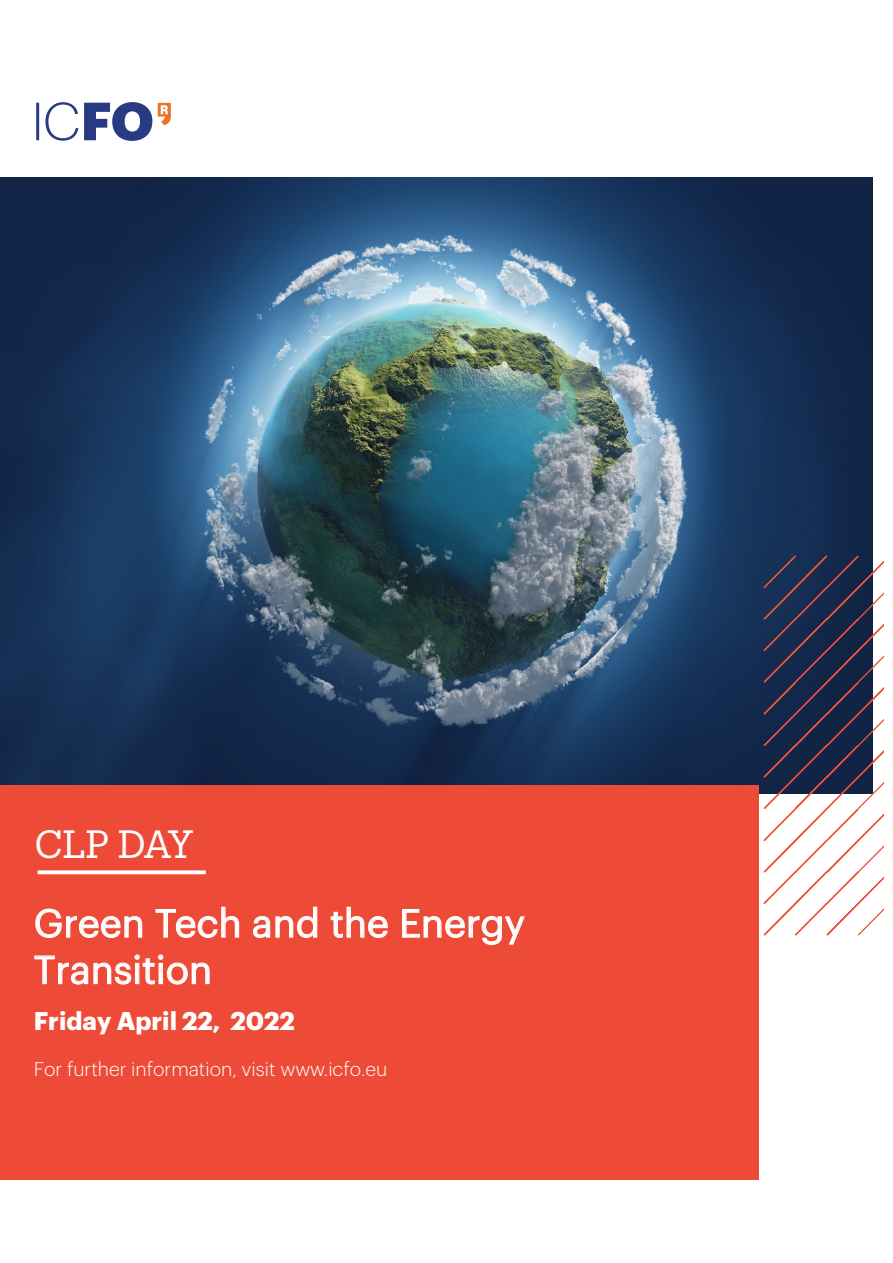
<style>
.page{position:relative;width:893px;height:1263px;background:#fff}
.page>*{position:absolute;margin:0;border:0;box-sizing:border-box;transform-origin:0 0}
.t1{font:38.55px/79.1px "Graphik";color:#fff}
.t2{font:700 25.05px "Graphik";color:#fff}
.t3{font:300 19.35px "Graphik";color:#fff}
.s1{font-family:"Produkt"}
</style>
<div class="page">
<img style="left:0;top:178px;width:873px;height:616px">
<div style="left:0;top:785px;width:758px;height:395px;background:#ed4b38"></div>
<hr style="left:36px;top:103px;width:3px;height:37px;background:#273a82">
<svg style="left:45px;top:102px;width:33px;height:39px"></svg>
<svg style="left:84px;top:102px;width:68px;height:39px"></svg>
<svg style="left:158px;top:103px;width:13px;height:22px"></svg>
<svg style="left:762px;top:554px;width:122px;height:382px"></svg>
<svg style="left:38px;top:870px;width:168px;height:4px"></svg>
<p class="t1" style="left:34px;top:801px;width:493px"><span class="s1">CLP DAY<br></span>Green Tech and the Energy</p>
<p class="t1" style="left:34px;top:927px;width:180px">Transition</p>
<p class="t2" style="left:34px;top:1001px;width:263px">Friday April 22, 2022</p>
<p class="t3" style="left:34px;top:1055px;width:355px">For further information, visit www.icfo.eu</p>
</div>
